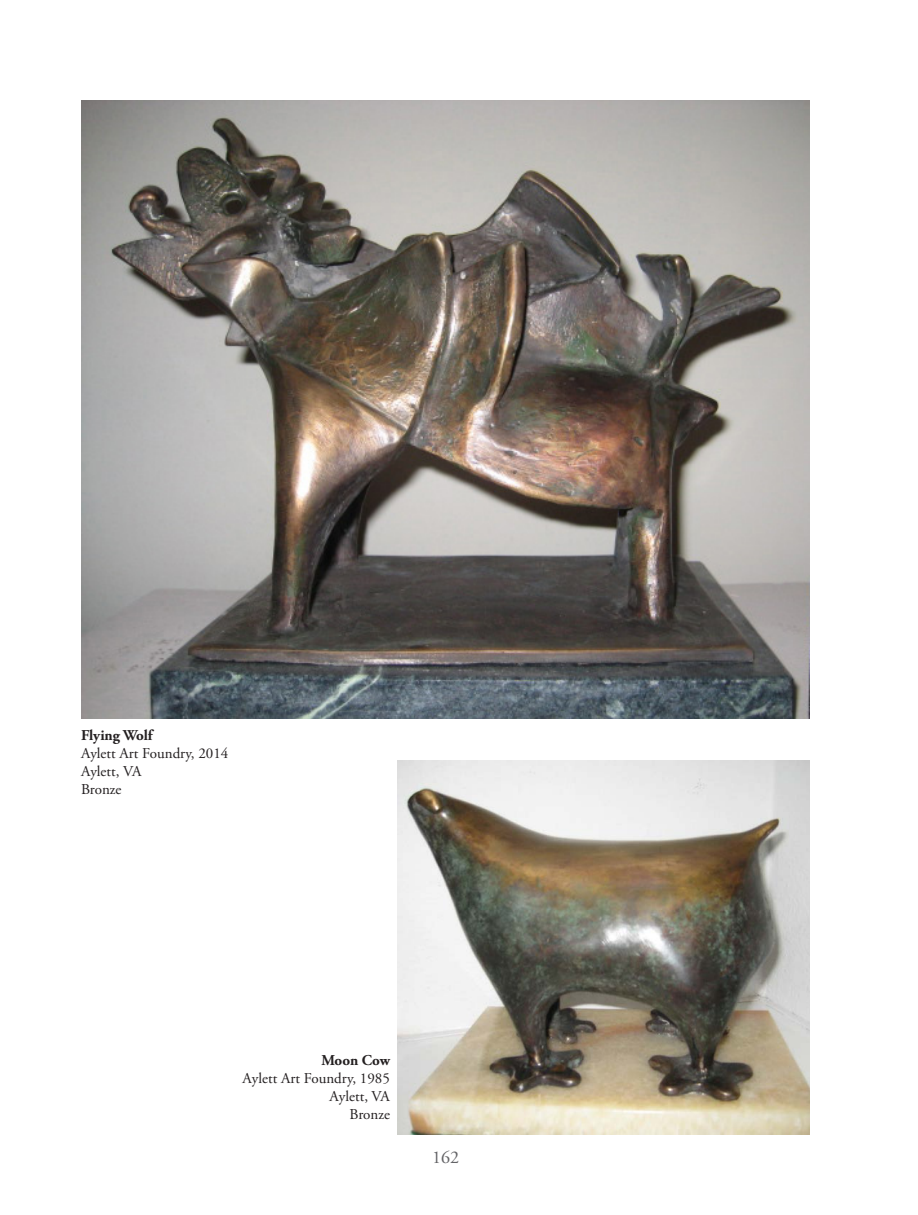
<style>
.page{position:relative;width:918px;height:1215px;background:#fff}
.page>*{position:absolute;margin:0;border:0;box-sizing:border-box;transform-origin:0 0}
.t1{font:18px "Adobe Garamond Pro";color:#636366}
.Art_Section_Title{font:15px/18px "Adobe Garamond Pro";color:#231f20}
.Art_Section_Title-2{font:700 15px "Adobe Garamond Pro";color:#231f20}
</style>
<div class="page">
<img style="left:81px;top:101px;width:729px;height:617px">
<img style="left:397px;top:760px;width:413px;height:375px">
<p class="Art_Section_Title-2" style="left:81px;top:726px;width:73px">Flying Wolf</p>
<p class="Art_Section_Title" style="left:81px;top:745px;width:149px">Aylett Art Foundry, 2014<br>Aylett, VA</p>
<p class="Art_Section_Title" style="left:81px;top:781px;width:42px">Bronze</p>
<p class="Art_Section_Title-2" style="left:321px;top:1052px;width:70px">Moon Cow</p>
<p class="Art_Section_Title" style="left:243px;top:1070px;width:149px;text-align:right">Aylett Art Foundry, 1985<br>Aylett, VA</p>
<p class="Art_Section_Title" style="left:350px;top:1106px;width:42px">Bronze</p>
<p class="t1" style="left:432px;top:1146px;width:28px">162</p>
</div>
